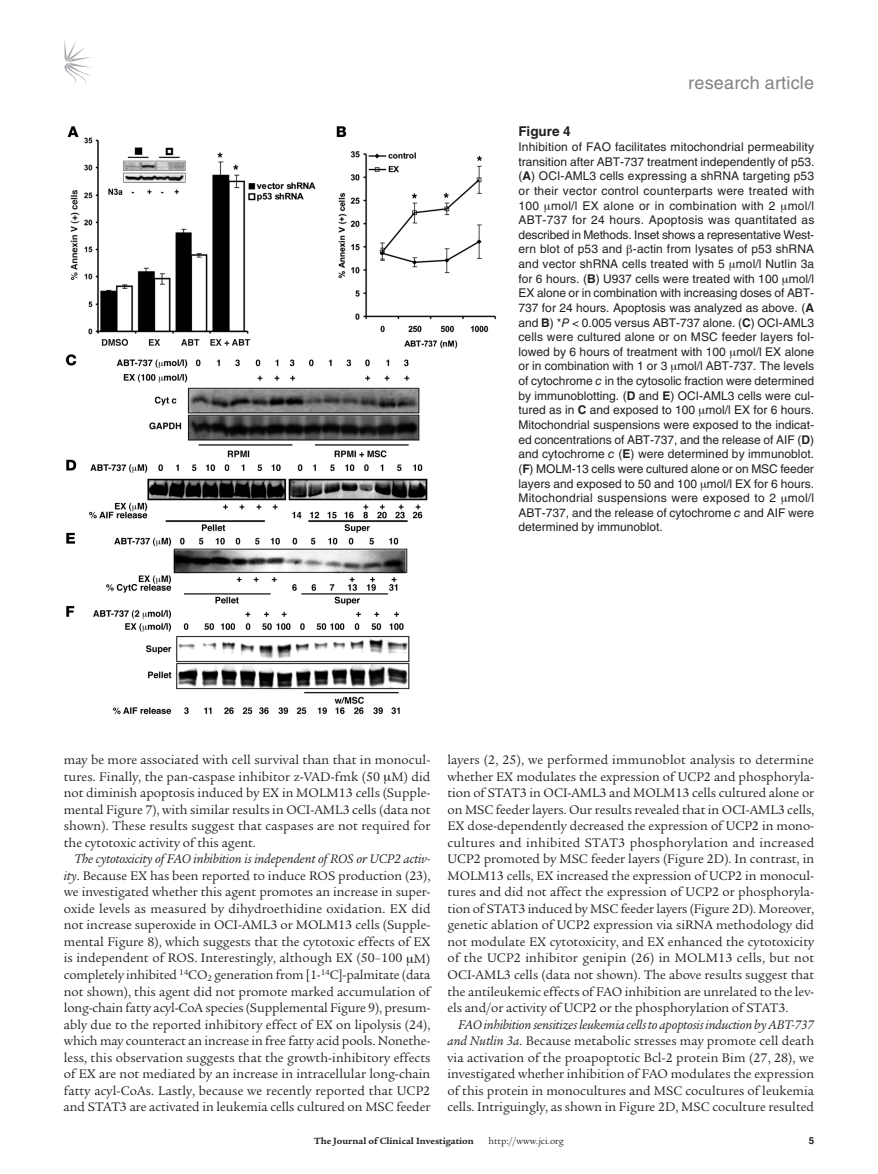
<style>
.page{position:relative;width:878px;height:1174px;background:#fff}
.page>*{position:absolute;margin:0;border:0;box-sizing:border-box;transform-origin:0 0}
.t1{font:18px "Helvetica LT Std";letter-spacing:.01em;color:#808285}
.t2{font:13.5px/16.5px "Legacy Serif Std";letter-spacing:-.005em;color:#231f20;text-align:justify}
.t3{font:700 13.5px "Helvetica LT Std";color:#231f20}
.t4{font:12px/14.5px "Helvetica LT Std";color:#231f20;text-align:justify}
.t5{font:700 9.75px "Legacy Serif Std";color:#231f20}
.t6{font:9.75px "Legacy Serif Std";color:#231f20}
.s1{font-weight:700}
.s2{font-style:italic}
</style>
<div class="page">
<svg style="left:64px;top:39px;width:27px;height:45px"></svg>
<img style="left:65px;top:126px;width:432px;height:589px">
<h1 class="t1" style="left:688px;top:72px;width:127px">research article</h1>
<p class="t3" style="left:518px;top:123px;width:53px">Figure 4</p>
<p class="t4" style="left:518px;top:139px;width:297px">Inhibition of FAO facilitates mitochondrial permeability transition after ABT-737 treatment independently of p53. (<span class="s1">A</span>) OCI-AML3 cells expressing a shRNA targeting p53 or their vector control counterparts were treated with 100 mol/l EX alone or in combination with 2 mol/l ABT-737 for 24 hours. Apoptosis was quantitated as described in Methods. Inset shows a representative West&shy;ern blot of p53 and -actin from lysates of p53 shRNA and vector shRNA cells treated with 5 mol/l Nutlin 3a for 6 hours. (<span class="s1">B</span>) U937 cells were treated with 100 mol/l EX alone or in combination with increasing doses of ABT-737 for 24 hours. Apoptosis was analyzed as above. (<span class="s1">A </span>and <span class="s1">B</span>) *<span class="s2">P</span> &lt; 0.005 versus ABT-737 alone. (<span class="s1">C</span>) OCI-AML3 cells were cultured alone or on MSC feeder layers fol&shy;lowed by 6 hours of treatment with 100 mol/l EX alone or in combination with 1 or 3 mol/l ABT-737. The levels of cytochrome <span class="s2">c</span> in the cytosolic fraction were determined by immunoblotting. (<span class="s1">D</span> and <span class="s1">E</span>) OCI-AML3 cells were cul&shy;tured as in <span class="s1">C</span> and exposed to 100 mol/l EX for 6 hours.<br>Mitochondrial suspensions were exposed to the indicat&shy;ed concentrations of ABT-737, and the release of AIF (<span class="s1">D</span>) and cytochrome <span class="s2">c</span> (<span class="s1">E</span>) were determined by immunoblot. (<span class="s1">F</span>) MOLM-13 cells were cultured alone or on MSC feeder layers and exposed to 50 and 100 mol/l EX for 6 hours.<br>Mitochondrial suspensions were exposed to 2 mol/l ABT-737, and the release of cytochrome <span class="s2">c</span> and AIF were determined by immunoblot.</p>
<p class="t2" style="left:64px;top:752px;width:368px">may be more associated with cell survival than that in monocul&shy;tures. Finally, the pan-caspase inhibitor z-VAD-fmk (50 M) did not diminish apoptosis induced by EX in MOLM13 cells (Supple&shy;mental Figure 7), with similar results in OCI-AML3 cells (data not shown). These results suggest that caspases are not required for the cytotoxic activity of this agent.</p>
<p class="t2" style="left:64px;top:851px;width:368px;text-indent:11px"><span class="s2">The cytotoxicity of FAO inhibition is independent of ROS or UCP2 activ&shy;ity</span>. Because EX has been reported to induce ROS production (23), we investigated whether this agent promotes an increase in super&shy;oxide levels as measured by dihydroethidine oxidation. EX did not increase superoxide in OCI-AML3 or MOLM13 cells (Supple&shy;mental Figure 8), which suggests that the cytotoxic effects of EX is independent of ROS. Interestingly, although EX (50–100 M) completely inhibited <sup>14</sup>CO<sub>2</sub> generation from [1-<sup>14</sup>C]-palmitate (data not shown), this agent did not promote marked accumulation of long-chain fatty acyl-CoA species (Supplemental Figure 9), presum&shy;ably due to the reported inhibitory effect of EX on lipolysis (24), which may counteract an increase in free fatty acid pools. Nonethe&shy;less, this observation suggests that the growth-inhibitory effects of EX are not mediated by an increase in intracellular long-chain fatty acyl-CoAs. Lastly, because we recently reported that UCP2 and STAT3 are activated in leukemia cells cultured on MSC feeder</p>
<p class="t2" style="left:447px;top:752px;width:368px">layers (2, 25), we performed immunoblot analysis to determine whether EX modulates the expression of UCP2 and phosphoryla&shy;tion of STAT3 in OCI-AML3 and MOLM13 cells cultured alone or on MSC feeder layers. Our results revealed that in OCI-AML3 cells, EX dose-dependently decreased the expression of UCP2 in mono&shy;cultures and inhibited STAT3 phosphorylation and increased UCP2 promoted by MSC feeder layers (Figure 2D). In contrast, in MOLM13 cells, EX increased the expression of UCP2 in monocul&shy;tures and did not affect the expression of UCP2 or phosphoryla&shy;tion of STAT3 induced by MSC feeder layers (Figure 2D). Moreover, genetic ablation of UCP2 expression via siRNA methodology did not modulate EX cytotoxicity, and EX enhanced the cytotoxicity of the UCP2 inhibitor genipin (26) in MOLM13 cells, but not OCI-AML3 cells (data not shown). The above results suggest that the antileukemic effects of FAO inhibition are unrelated to the lev&shy;els and/or activity of UCP2 or the phosphorylation of STAT3.</p>
<p class="t2" style="left:447px;top:1016px;width:368px;text-indent:11px"><span class="s2">FAO inhibition sensitizes leukemia cells to apoptosis induction by ABT-737 and Nutlin 3a</span>. Because metabolic stresses may promote cell death via activation of the proapoptotic Bcl-2 protein Bim (27, 28), we investigated whether inhibition of FAO modulates the expression of this protein in monocultures and MSC cocultures of leukemia cells. Intriguingly, as shown in Figure 2D, MSC coculture resulted</p>
<p class="t5" style="left:314px;top:1135px;width:161px">The Journal of Clinical Investigation</p>
<p class="t6" style="left:488px;top:1135px;width:77px">http://www.jci.org</p>
</div>
